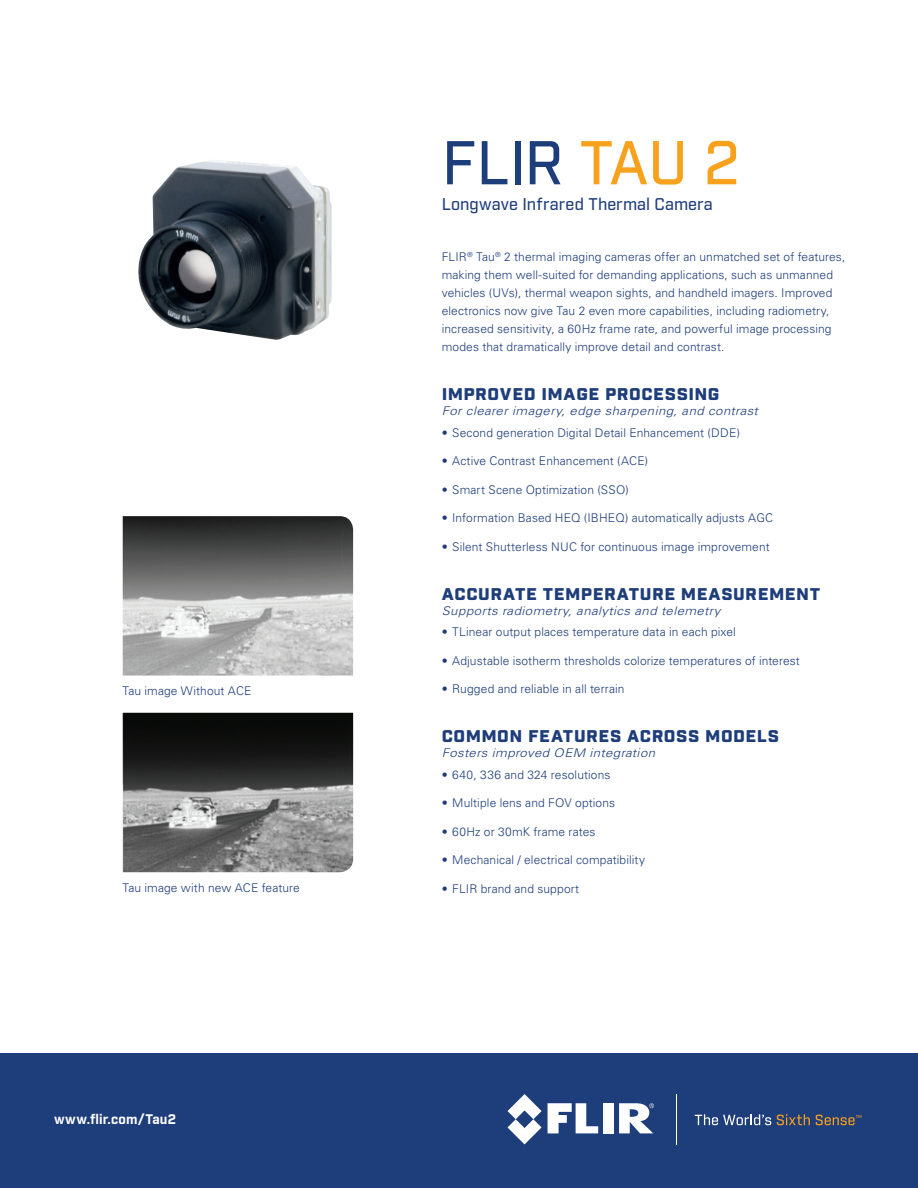
<style>
.page{position:relative;width:918px;height:1188px;background:#fff}
.page>*{position:absolute;margin:0;border:0;box-sizing:border-box;transform-origin:0 0}
.t1{font:500 60px "Industry";letter-spacing:-.005em;color:#1e3d7b}
.t2{font:900 16.5px "Industry";letter-spacing:.03em;color:#1e3d7b;scale:1.1 1}
.t3{font:500 16.5px "Industry";letter-spacing:.01em;color:#1e3d7b}
.t4{font:700 13.5px "Industry";letter-spacing:.005em;color:#fff}
.t5{font:300 12px/18px "Univers LT Std";letter-spacing:.01em;color:#1e3d7b}
.t6{font:italic 300 12px "Univers LT Std";letter-spacing:.035em;color:#1e3d7b;scale:1.1 1}
.s1{color:#f8a11c}
</style>
<div class="page">
<div style="left:0;top:1053px;width:918px;height:135px;background:#1e3d7b"></div>
<svg style="left:548px;top:1103px;width:50px;height:30px"></svg>
<div style="left:603px;top:1103px;width:11px;height:30px;background:#fff"></div>
<svg style="left:508px;top:1094px;width:34px;height:50px"></svg>
<svg style="left:619px;top:1103px;width:35px;height:30px"></svg>
<svg style="left:695px;top:1114px;width:76px;height:11px"></svg>
<svg style="left:777px;top:1114px;width:33px;height:11px"></svg>
<svg style="left:816px;top:1115px;width:45px;height:10px"></svg>
<hr style="left:676px;top:1094px;width:1px;height:50px;background:#fff">
<img style="left:138px;top:160px;width:194px;height:180px">
<img style="left:123px;top:516px;width:230px;height:160px">
<img style="left:123px;top:713px;width:230px;height:159px">
<p class="t5" style="left:122px;top:682px;width:131px">Tau image Without ACE</p>
<h1 class="t1" style="left:442px;top:127px;width:299px">FLIR <span class="s1">TAU 2</span></h1>
<h2 class="t3" style="left:442px;top:194px;width:273px">Longwave Infrared Thermal Camera</h2>
<p class="t5" style="left:442px;top:248px;width:405px">FLIR<sup>®</sup> Tau<sup>®</sup> 2 thermal imaging cameras offer an unmatched set of features, making them well-suited for demanding applications, such as unmanned vehicles (UVs), thermal weapon sights, and handheld imagers. Improved electronics now give Tau 2 even more capabilities, including radiometry, increased sensitivity, a 60Hz frame rate, and powerful image processing modes that dramatically improve detail and contrast.</p>
<h2 class="t2" style="left:442px;top:384px;width:254px">IMPROVED IMAGE PROCESSING</h2>
<p class="t6" style="left:442px;top:404px;width:289px">For clearer imagery, edge sharpening, and contrast</p>
<p class="t5" style="left:442px;top:424px;width:300px">• Second generation Digital Detail Enhancement (DDE)</p>
<p class="t5" style="left:442px;top:452px;width:208px">• Active Contrast Enhancement (ACE)</p>
<p class="t5" style="left:442px;top:481px;width:189px">• Smart Scene Optimization (SSO)</p>
<p class="t5" style="left:442px;top:509px;width:333px">• Information Based HEQ (IBHEQ) automatically adjusts AGC</p>
<p class="t5" style="left:442px;top:538px;width:329px">• Silent Shutterless NUC for continuous image improvement</p>
<h2 class="t2" style="left:442px;top:584px;width:345px">ACCURATE TEMPERATURE MEASUREMENT</h2>
<p class="t6" style="left:442px;top:603px;width:255px">Supports radiometry, analytics and telemetry</p>
<p class="t5" style="left:442px;top:623px;width:296px">• TLinear output places temperature data in each pixel</p>
<p class="t5" style="left:442px;top:652px;width:360px">• Adjustable isotherm thresholds colorize temperatures of interest</p>
<p class="t5" style="left:442px;top:680px;width:184px">• Rugged and reliable in all terrain</p>
<h2 class="t2" style="left:442px;top:726px;width:308px">COMMON FEATURES ACROSS MODELS</h2>
<p class="t6" style="left:442px;top:746px;width:196px">Fosters improved OEM integration</p>
<p class="t5" style="left:442px;top:766px;width:170px">• 640, 336 and 324 resolutions</p>
<p class="t5" style="left:442px;top:794px;width:175px">• Multiple lens and FOV options</p>
<p class="t5" style="left:442px;top:823px;width:155px">• 60Hz or 30mK frame rates</p>
<p class="t5" style="left:442px;top:851px;width:205px">• Mechanical / electrical compatibility</p>
<p class="t5" style="left:122px;top:879px;width:179px">Tau image with new ACE feature</p>
<p class="t5" style="left:442px;top:880px;width:139px">• FLIR brand and support</p>
<p class="t4" style="left:54px;top:1110px;width:123px">www.flir.com/Tau2</p>
</div>
